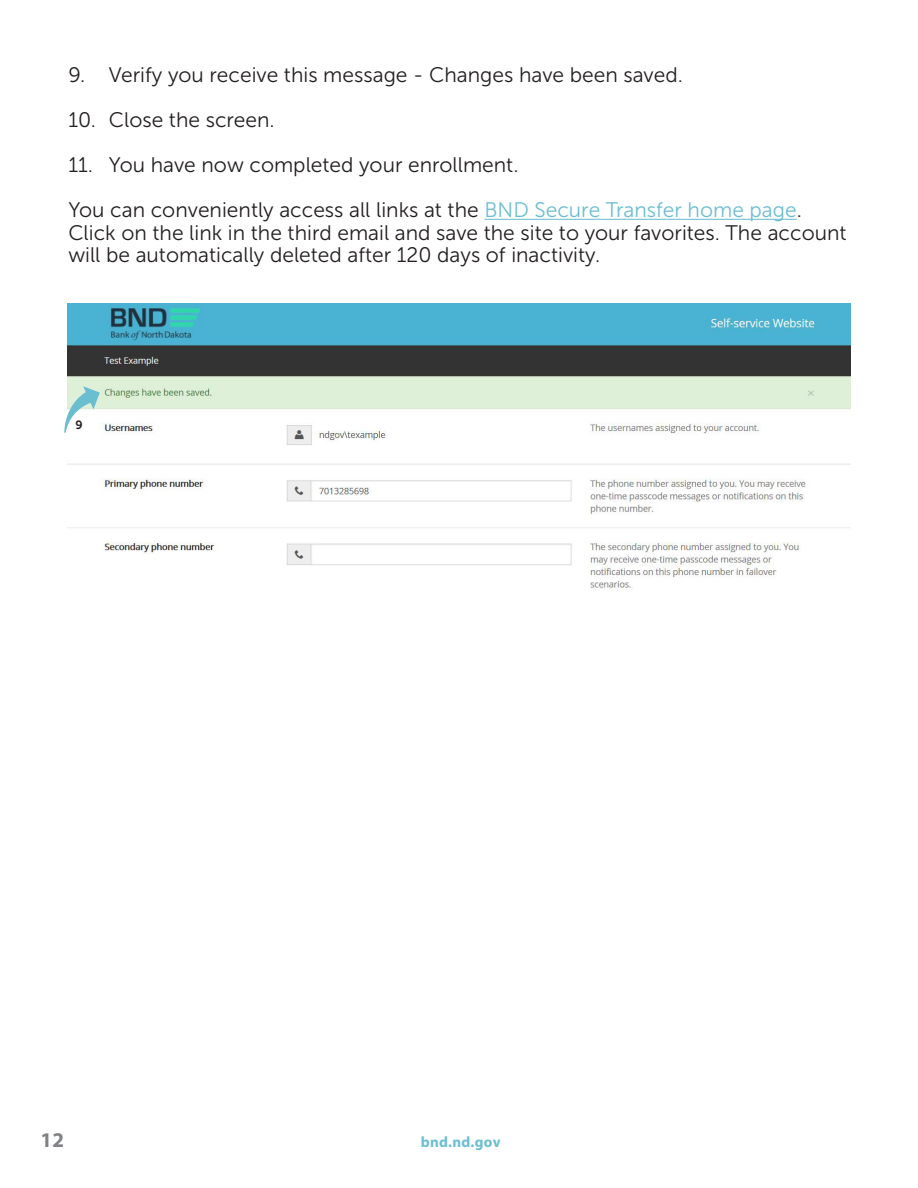
<style>
.page{position:relative;width:918px;height:1188px;background:#fff}
.page>*{position:absolute;margin:0;border:0;box-sizing:border-box;transform-origin:0 0}
.t1{font:21px/22.5px "Museo Sans 300";color:#231f20}
.t2{font:700 21px "Myriad Pro";color:#808285}
.t3{font:700 15px "Myriad Pro";letter-spacing:.02em;color:#6bbed0}
.t4{font:12px "Museo Sans 700";color:#231f20}
.s1{color:#6bbed0}
</style>
<div class="page">
<hr style="left:484px;top:219px;width:313px;height:1px;background:#6bbed0">
<img style="left:68px;top:303px;width:783px;height:287px">
<svg style="left:64px;top:386px;width:36px;height:47px"></svg>
<p class="t1" style="left:68px;top:64px;width:616px">9. Verify you receive this message - Changes have been saved.</p>
<p class="t1" style="left:68px;top:109px;width:208px">10. Close the screen.</p>
<p class="t1" style="left:68px;top:154px;width:452px">11. You have now completed your enrollment.</p>
<p class="t1" style="left:68px;top:199px;width:780px">You can conveniently access all links at the <span class="s1">BND Secure Transfer home page</span>.<br>Click on the link in the third email and save the site to your favorites. The account will be automatically deleted after 120 days of inactivity.</p>
<p class="t4" style="left:75px;top:418px;width:9px">9</p>
<p class="t2" style="left:40px;top:1126px;width:25px">12</p>
<p class="t3" style="left:421px;top:1132px;width:81px">bnd.nd.gov</p>
</div>
